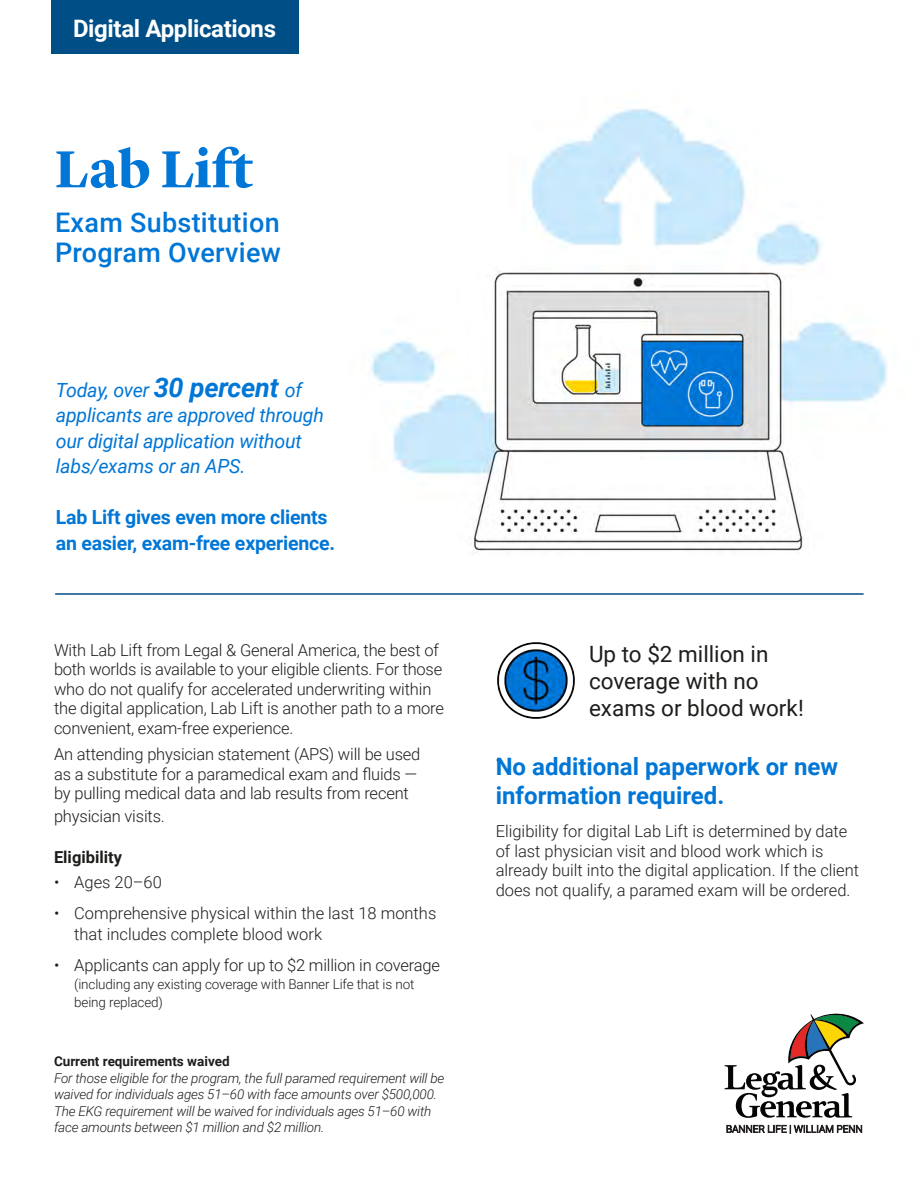
<style>
.page{position:relative;width:918px;height:1188px;background:#fff}
.page>*{position:absolute;margin:0;border:0;box-sizing:border-box;transform-origin:0 0}
.Lyon_secondary_headl{font:700 54px "Lyon Display";letter-spacing:.01em;color:#0076d6}
.Lyon_secondary_headl-2{font:500 27px/30px "Roboto";letter-spacing:.01em;color:#0076d6}
.t1{font:700 24px/28.5px "Roboto";color:#0076d6}
.t2{font:700 24px "Roboto";letter-spacing:-.015em;color:#fff}
.t3{font:22.5px/27px "Roboto";color:#1d1d1b}
.t4{font:italic 19.5px/25.5px "Roboto";letter-spacing:-.01em;color:#0076d6}
.t5{font:700 19.5px/25.5px "Roboto";letter-spacing:-.01em;color:#0076d6}
.t6{font:300 16.5px/19.5px "Roboto";letter-spacing:-.01em;color:#1d1d1b}
.t7{font:700 16.5px "Roboto";color:#1d1d1b}
.t8{font:italic 300 13.5px/16.5px "Roboto";letter-spacing:-.015em;color:#1d1d1b}
.t9{font:300 13.5px/18px "Roboto";letter-spacing:-.01em;color:#1d1d1b}
.s1{font-weight:700;font-size:27px}
.s2{font-weight:700;font-style:normal}
</style>
<div class="page">
<img style="left:371px;top:108px;width:516px;height:445px">
<svg style="left:727px;top:1125px;width:135px;height:9px"></svg>
<svg style="left:725px;top:1014px;width:139px;height:104px"></svg>
<img style="left:497px;top:642px;width:78px;height:77px">
<div style="left:51px;top:0;width:247px;height:54px;background:#004e86"></div>
<hr style="left:55px;top:593px;width:809px;height:2px;background:#004e86">
<p class="t2" style="left:73px;top:12px;width:205px">Digital Applications</p>
<p class="Lyon_secondary_headl" style="left:55px;top:129px;width:199px">Lab Lift</p>
<p class="Lyon_secondary_headl-2" style="left:55px;top:207px;width:227px">Exam Substitution<br>Program Overview</p>
<p class="t4" style="left:56px;top:376px;width:270px">Today, over <span class="s1">30 percent</span> of applicants are approved through our digital application without labs/exams or an APS.</p>
<p class="t5" style="left:56px;top:504px;width:281px">Lab Lift gives even more clients an easier, exam-free experience.</p>
<p class="t6" style="left:54px;top:640px;width:392px">With Lab Lift from Legal &amp; General America, the best of both worlds is available to your eligible clients. For those who do not qualify for accelerated underwriting within the digital application, Lab Lift is another path to a more convenient, exam-free experience.</p>
<p class="t6" style="left:54px;top:744px;width:368px">An attending physician statement (APS) will be used as a substitute for a paramedical exam and fluids — by pulling medical data and lab results from recent</p>
<p class="t6" style="left:54px;top:805px;width:112px">physician visits.</p>
<p class="t7" style="left:54px;top:845px;width:70px">Eligibility</p>
<p class="t6" style="left:54px;top:872px;width:109px">• Ages 20–60</p>
<p class="t6" style="left:74px;top:902px;width:364px;line-height:21px;text-indent:-20px">• Comprehensive physical within the last 18 months that includes complete blood work</p>
<p class="t6" style="left:54px;top:954px;width:388px">• Applicants can apply for up to $2 million in coverage</p>
<p class="t9" style="left:74px;top:974px;width:342px">(including any existing coverage with Banner Life that is not being replaced)</p>
<p class="t8" style="left:54px;top:1053px;width:392px"><span class="s2">Current requirements waived<br></span>For those eligible for the program, the full paramed requirement will be waived for individuals ages 51–60 with face amounts over $500,000.<br>The EKG requirement will be waived for individuals ages 51–60 with face amounts between $1 million and $2 million.</p>
<p class="t3" style="left:589px;top:640px;width:216px">Up to $2 million in coverage with no exams or blood work!</p>
<p class="t1" style="left:496px;top:752px;width:344px">No additional paperwork or new information required.</p>
<p class="t6" style="left:496px;top:821px;width:365px">Eligibility for digital Lab Lift is determined by date of last physician visit and blood work which is already built into the digital application. If the client does not qualify, a paramed exam will be ordered.</p>
<p class="t6" style="left:496px;top:750px;width:7px">•</p>
</div>
